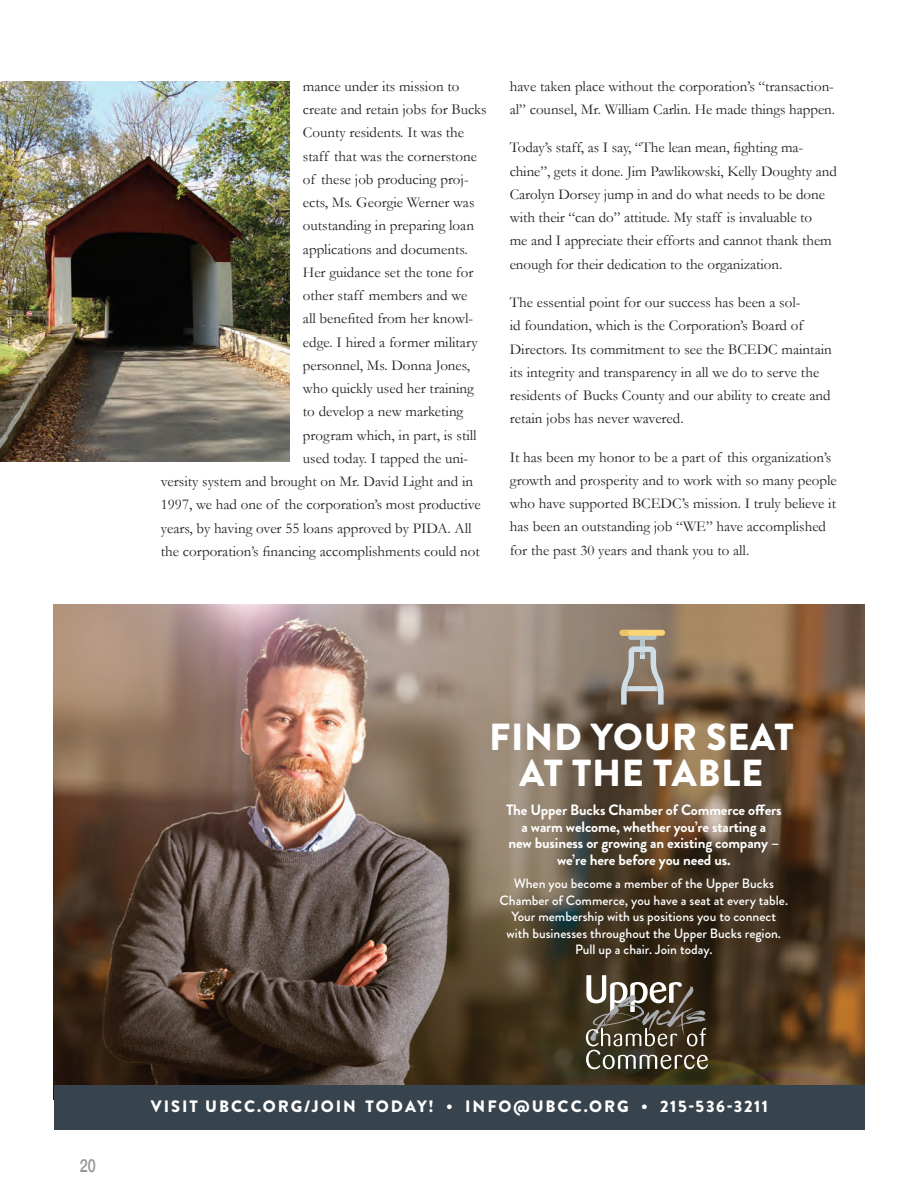
<style>
.page{position:relative;width:918px;height:1188px;background:#fff}
.page>*{position:absolute;margin:0;border:0;box-sizing:border-box;transform-origin:0 0}
.t1{font:900 37.65px/35.7px "Brandon Grotesque";letter-spacing:.02em;color:#fff;text-align:center}
.t2{font:500 18px "Helvetica Neue";color:#939598;scale:.8 1}
.t3{font:900 16.5px "Brandon Grotesque";letter-spacing:.12em;color:#fff}
.t4{font:15px/23.2px "Garamond";color:#231f20}
.t5{font:700 15px/16.5px "Brandon Grotesque";letter-spacing:-.01em;color:#fff;text-align:center}
.t6{font:500 13.5px/16.5px "Brandon Grotesque";color:#fff;text-align:center}
</style>
<div class="page">
<img style="left:0;top:81px;width:289px;height:380px">
<img style="left:54px;top:604px;width:811px;height:481px">
<svg style="left:586px;top:975px;width:122px;height:94px;background:#635c4e"></svg>
<div style="left:640px;top:638px;width:5px;height:10px;background:#b6c4cb"></div>
<div style="left:620px;top:630px;width:45px;height:6px;background:#fbd476;border-radius:3px"></div>
<svg style="left:620px;top:630px;width:37px;height:10px"></svg>
<svg style="left:621px;top:646px;width:43px;height:59px;background:#9b948b"></svg>
<div style="left:54px;top:1085px;width:811px;height:45px;background:#37444e"></div>
<p class="t4" style="left:303px;top:74px;width:158px">mance under its mission to</p>
<p class="t4" style="left:303px;top:98px;width:185px">create and retain jobs for Bucks</p>
<p class="t4" style="left:303px;top:121px;width:163px">County residents. It was the</p>
<p class="t4" style="left:303px;top:144px;width:176px">staff that was the cornerstone</p>
<p class="t4" style="left:303px;top:167px;width:167px">of these job producing proj-</p>
<p class="t4" style="left:303px;top:191px;width:173px">ects, Ms. Georgie Werner was</p>
<p class="t4" style="left:303px;top:214px;width:173px">outstanding in preparing loan</p>
<p class="t4" style="left:303px;top:237px;width:166px">applications and documents.</p>
<p class="t4" style="left:303px;top:260px;width:172px">Her guidance set the tone for</p>
<p class="t4" style="left:303px;top:284px;width:166px">other staff members and we</p>
<p class="t4" style="left:303px;top:307px;width:172px">all benefited from her knowl-</p>
<p class="t4" style="left:303px;top:330px;width:176px">edge. I hired a former military</p>
<p class="t4" style="left:303px;top:353px;width:169px">personnel, Ms. Donna Jones,</p>
<p class="t4" style="left:303px;top:377px;width:173px">who quickly used her training</p>
<p class="t4" style="left:303px;top:400px;width:162px">to develop a new marketing</p>
<p class="t4" style="left:303px;top:423px;width:175px">program which, in part, is still</p>
<p class="t4" style="left:303px;top:446px;width:167px">used today. I tapped the uni-</p>
<p class="t4" style="left:161px;top:470px;width:314px">versity system and brought on Mr. David Light and in</p>
<p class="t4" style="left:161px;top:493px;width:321px">1997, we had one of the corporation’s most productive</p>
<p class="t4" style="left:161px;top:516px;width:312px">years, by having over 55 loans approved by PIDA. All</p>
<p class="t4" style="left:161px;top:539px;width:321px">the corporation’s financing accomplishments could not</p>
<p class="t4" style="left:510px;top:74px;width:327px">have taken place without the corporation’s “transaction&shy;al” counsel, Mr. William Carlin. He made things happen.</p>
<p class="t4" style="left:510px;top:136px;width:329px">Today’s staff, as I say, “The lean mean, fighting ma&shy;chine”, gets it done. Jim Pawlikowski, Kelly Doughty and Carolyn Dorsey jump in and do what needs to be done with their “can do” attitude. My staff is invaluable to<br>me and I appreciate their efforts and cannot thank them enough for their dedication to the organization.</p>
<p class="t4" style="left:510px;top:291px;width:324px">The essential point for our success has been a sol-<br>id foundation, which is the Corporation’s Board of Directors. Its commitment to see the BCEDC maintain its integrity and transparency in all we do to serve the residents of Bucks County and our ability to create and retain jobs has never wavered.</p>
<p class="t4" style="left:510px;top:445px;width:328px">It has been my honor to be a part of this organization’s growth and prosperity and to work with so many people who have supported BCEDC’s mission. I truly believe it has been an outstanding job “WE” have accomplished for the past 30 years and thank you to all.</p>
<h1 class="t1" style="left:489px;top:720px;width:306px">FIND YOUR SEAT<br>AT THE TABLE</h1>
<p class="t5" style="left:506px;top:802px;width:277px">The Upper Bucks Chamber of Commerce offers a warm welcome, whether you’re starting a<br>new business or growing an existing company – we’re here before you need us.</p>
<p class="t6" style="left:500px;top:875px;width:290px">When you become a member of the Upper Bucks Chamber of Commerce, you have a seat at every table.<br>Your membership with us positions you to connect with businesses throughout the Upper Bucks region.<br>Pull up a chair. Join today.</p>
<p class="t2" style="left:80px;top:1151px;width:22px">20</p>
<p class="t3" style="left:151px;top:1095px;width:619px">VISIT UBCC.ORG/JOIN TODAY! • INFO@UBCC.ORG • 215-536-3211</p>
</div>
